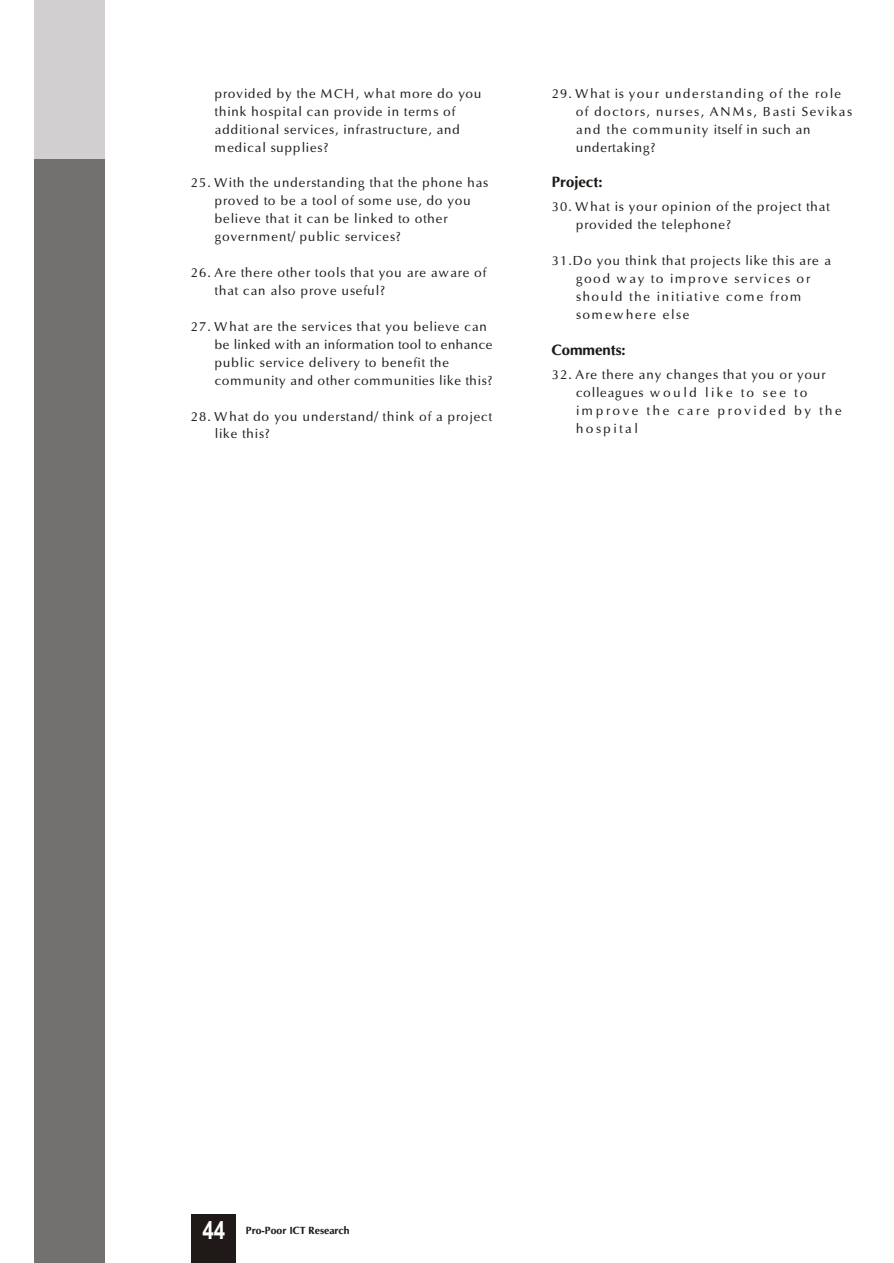
<style>
.page{position:relative;width:894px;height:1263px;background:#fff}
.page>*{position:absolute;margin:0;border:0;box-sizing:border-box;transform-origin:0 0}
.t1{font:700 25.05px "Arial Narrow";color:#fff}
.t2{font:15px "Optima";color:#1f1a17}
.t3{font:15px/17.9px "Optima";letter-spacing:-.03em;color:#1f1a17}
.t4{font:15px "Optima";letter-spacing:.04em;color:#1f1a17}
.t5{font:15px/18px "Optima";letter-spacing:.055em;color:#1f1a17}
.t6{font:15px/17.9px "Optima";letter-spacing:.11em;color:#1f1a17}
.t7{font:15px "Optima";letter-spacing:.03em;color:#1f1a17}
.t8{font:700 15px "Optima";color:#1f1a17}
.t9{font:700 10.5px "Optima";color:#1f1a17}
</style>
<div class="page">
<div style="left:34px;top:158px;width:71px;height:1105px;background:#737070"></div>
<div style="left:34px;top:0;width:71px;height:159px;background:#d1cfcf"></div>
<div style="left:191px;top:1214px;width:45px;height:49px;background:#1f1a17"></div>
<p class="t2" style="left:215px;top:87px;width:269px">provided by the MCH, what more do you</p>
<p class="t4" style="left:552px;top:87px;width:292px">29. What is your understanding of the role</p>
<p class="t2" style="left:215px;top:105px;width:242px">think hospital can provide in terms of</p>
<p class="t4" style="left:576px;top:105px;width:278px">of doctors, nurses, ANMs, Basti Sevikas</p>
<p class="t2" style="left:215px;top:123px;width:247px">additional services, infrastructure, and</p>
<p class="t7" style="left:576px;top:123px;width:237px">and the community itself in such an</p>
<p class="t2" style="left:215px;top:141px;width:116px">medical supplies?</p>
<p class="t2" style="left:576px;top:141px;width:82px">undertaking?</p>
<p class="t2" style="left:191px;top:176px;width:300px">25. With the understanding that the phone has</p>
<p class="t8" style="left:552px;top:176px;width:52px">Project:</p>
<p class="t2" style="left:215px;top:194px;width:258px">proved to be a tool of some use, do you</p>
<p class="t2" style="left:552px;top:200px;width:280px">30. What is your opinion of the project that</p>
<p class="t2" style="left:215px;top:212px;width:235px">believe that it can be linked to other</p>
<p class="t2" style="left:576px;top:218px;width:157px">provided the telephone?</p>
<p class="t2" style="left:215px;top:230px;width:188px">government/ public services?</p>
<p class="t2" style="left:552px;top:254px;width:282px">31.Do you think that projects like this are a</p>
<p class="t2" style="left:191px;top:266px;width:298px">26. Are there other tools that you are aware of</p>
<p class="t5" style="left:576px;top:271px;width:237px">good way to improve services or</p>
<p class="t2" style="left:215px;top:284px;width:172px">that can also prove useful?</p>
<p class="t5" style="left:576px;top:289px;width:228px">should the initiative come from somewhere else</p>
<p class="t3" style="left:215px;top:318px;width:280px;text-indent:-24px">27. What are the services that you believe can be linked with an information tool to enhance</p>
<p class="t8" style="left:552px;top:344px;width:75px">Comments:</p>
<p class="t2" style="left:215px;top:356px;width:237px">public service delivery to benefit the</p>
<p class="t2" style="left:552px;top:368px;width:276px">32. Are there any changes that you or your</p>
<p class="t2" style="left:215px;top:374px;width:280px">community and other communities like this?</p>
<p class="t6" style="left:576px;top:384px;width:268px">colleagues would like to see to improve the care provided by the</p>
<p class="t2" style="left:191px;top:409px;width:304px">28. What do you understand/ think of a project</p>
<p class="t6" style="left:576px;top:420px;width:64px">hospital</p>
<p class="t2" style="left:215px;top:427px;width:57px">like this?</p>
<h1 class="t1" style="left:202px;top:1221px;width:24px">44</h1>
<p class="t9" style="left:246px;top:1226px;width:105px">Pro-Poor ICT Research</p>
</div>
